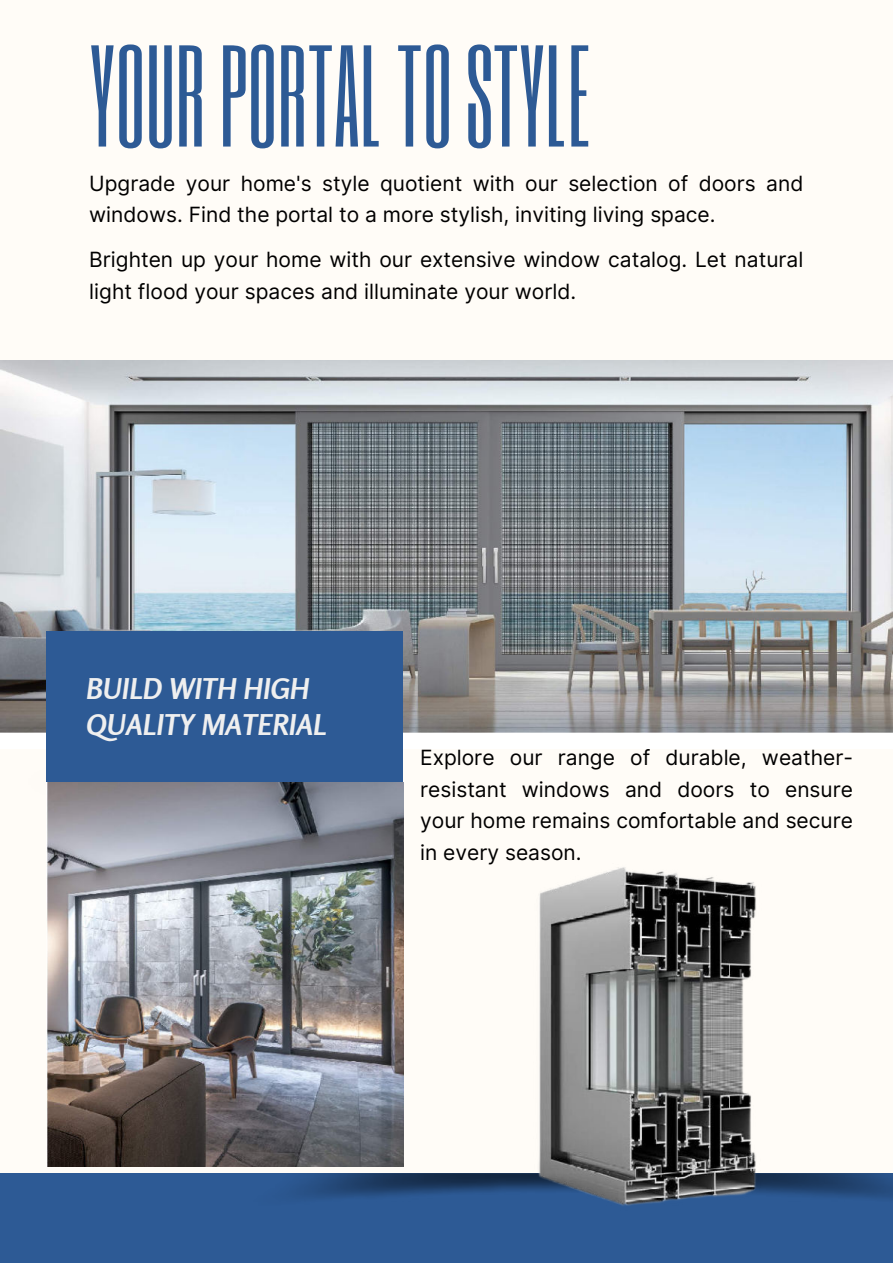
<style>
.page{position:relative;width:893px;height:1264px;background:#fff}
.page>*{position:absolute;margin:0;border:0;box-sizing:border-box;transform-origin:0 0}
.t1{font:119.85px "Six Caps";color:#2d5a95}
.t2{font:italic 700 28.5px/36px "Rosario";letter-spacing:.01em;color:#efefef}
.t3{font:21px/31.5px "Inter";color:#000}
</style>
<div class="page">
<div style="left:0;top:0;width:892px;height:1262px;background:#fffcf7"></div>
<div style="left:0;top:1173px;width:892px;height:89px;background:#2d5a95"></div>
<img style="left:0;top:360px;width:892px;height:381px">
<div style="left:47px;top:631px;width:356px;height:152px;background:#2d5a95"></div>
<img style="left:47px;top:782px;width:356px;height:384px">
<img style="left:446px;top:867px;width:372px;height:339px">
<h1 class="t1" style="left:89px;top:13px;width:502px">YOUR PORTAL TO STYLE</h1>
<p class="t3" style="left:89px;top:167px;width:715px">Upgrade your home's style quotient with our selection of doors and windows. Find the portal to a more stylish, inviting living space.</p>
<p class="t3" style="left:89px;top:244px;width:715px">Brighten up your home with our extensive window catalog. Let natural light flood your spaces and illuminate your world.</p>
<h2 class="t2" style="left:87px;top:670px;width:241px">BUILD WITH HIGH<br>QUALITY MATERIAL</h2>
<p class="t3" style="left:420px;top:742px;width:434px;text-align:justify">Explore our range of durable, weather&shy;resistant windows and doors to ensure your home remains comfortable and secure in every season.</p>
</div>
